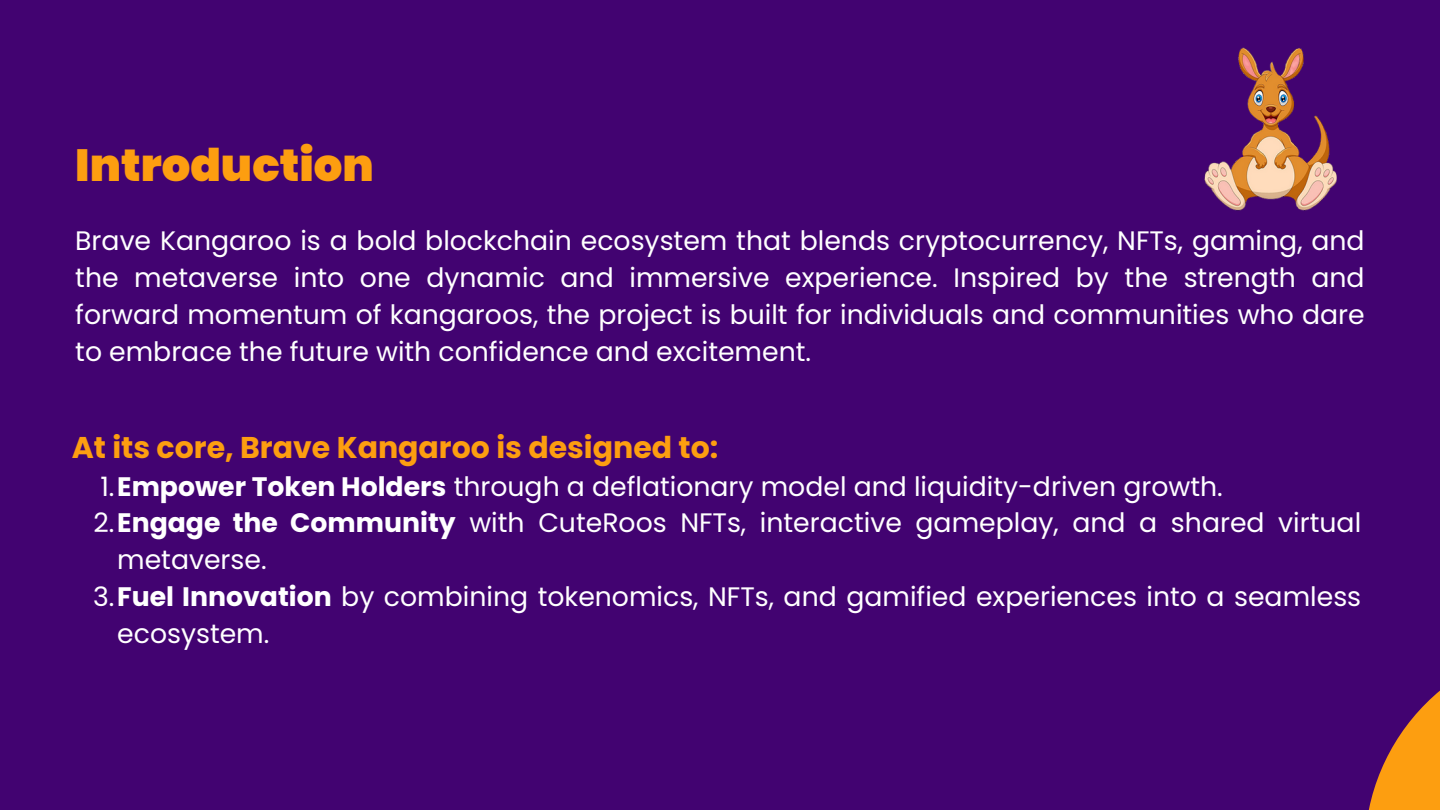
<style>
.page{position:relative;width:1440px;height:810px;background:#420371}
.page>*{position:absolute;margin:0;border:0;box-sizing:border-box;transform-origin:0 0}
.t1{font:900 45px "Poppins";color:#fd9e10}
.t2{font:700 30px "Poppins";color:#fd9e10}
.t3{font:26.7px/36.8px "Poppins";color:#fff}
.s1{font-weight:700}
</style>
<div class="page">
<svg style="left:1368px;top:690px;width:72px;height:120px;fill:#fd9e10"></svg>
<img style="left:1204px;top:47px;width:133px;height:164px">
<p class="t1" style="left:75px;top:134px;width:300px">Introduction</p>
<h1 class="t3" style="left:75px;top:223px;width:1291px;text-align:justify">Brave Kangaroo is a bold blockchain ecosystem that blends cryptocurrency, NFTs, gaming, and the metaverse into one dynamic and immersive experience. Inspired by the strength and forward momentum of kangaroos, the project is built for individuals and communities who dare to embrace the future with confidence and excitement.</h1>
<p class="t2" style="left:72px;top:427px;width:648px">At its core, Brave Kangaroo is designed to:</p>
<h2 class="t3" style="left:100px;top:468px;width:1124px">1.<span class="s1">Empower Token Holders</span> through a deflationary model and liquidity-driven growth.</h2>
<p class="t3" style="left:117px;top:505px;width:1245px;text-indent:-24px">2.<span class="s1">Engage the Community</span> with CuteRoos NFTs, interactive gameplay, and a shared virtual metaverse.</p>
<p class="t3" style="left:117px;top:578px;width:1245px;text-indent:-24px">3.<span class="s1">Fuel Innovation</span> by combining tokenomics, NFTs, and gamified experiences into a seamless ecosystem.</p>
</div>
